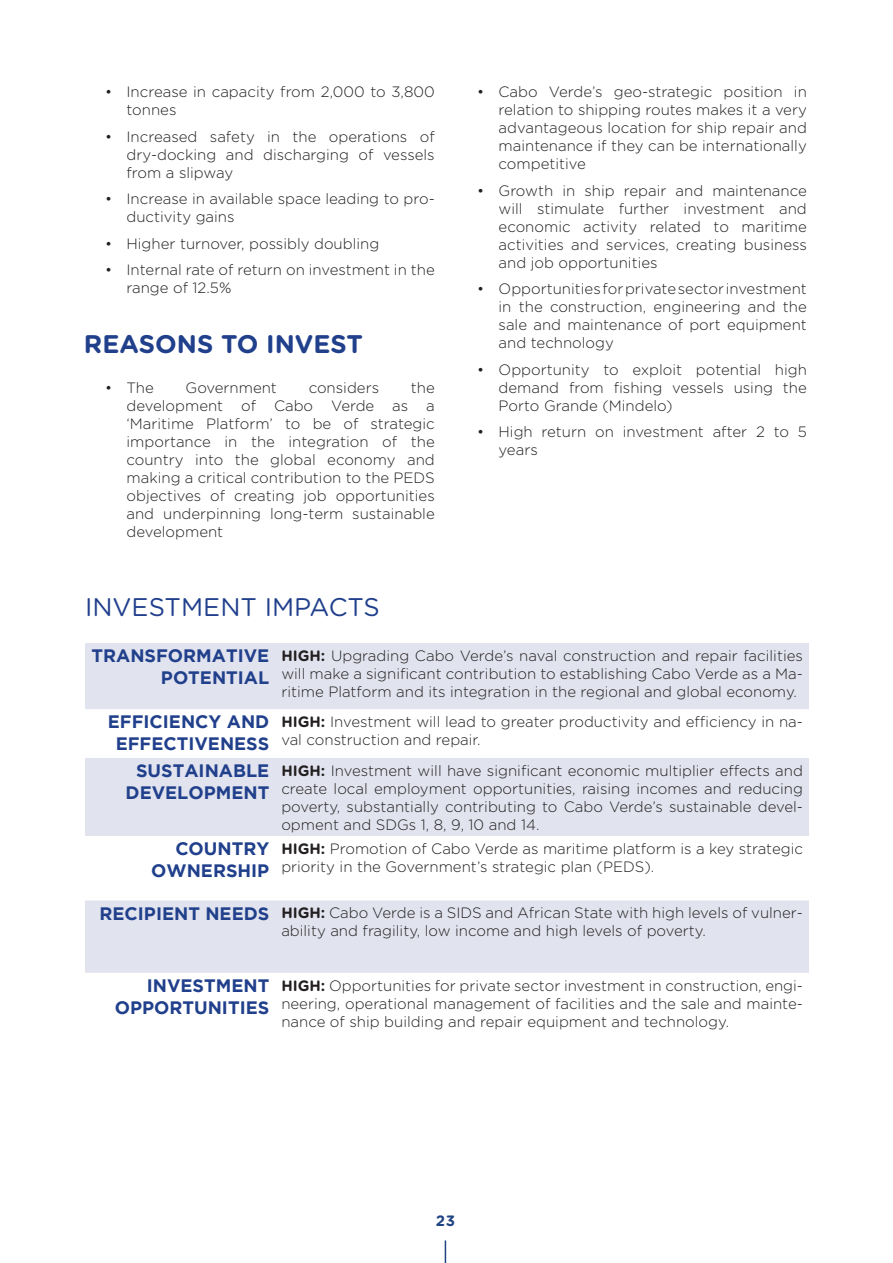
<style>
.page{position:relative;width:893px;height:1263px;background:#fff}
.page>*{position:absolute;margin:0;border:0;box-sizing:border-box;transform-origin:0 0}
.sub_titulo{font:25.5px "Gotham Rounded";color:#21408c}
.sub_titulo-2{font:700 25.5px "Gotham Rounded";color:#21408c}
.titulo_no_corpo_de_t{font:700 18px/21.6px "Gotham";color:#21408c;text-align:right}
.tabela_corpo_de_text{font:300 15px/18px "Gotham Rounded";color:#231f20;text-align:justify}
.t1{font:700 15px "Gotham Rounded";color:#1f4383}
.s1{font-weight:700}
</style>
<div class="page">
<svg style="left:445px;top:1240px;width:1px;height:23px"></svg>
<svg style="left:85px;top:643px;width:724px;height:330px;fill:#e1e3ee"></svg>
<p class="tabela_corpo_de_text" style="left:126px;top:82px;width:310px;text-indent:-21px">• Increase in capacity from 2,000 to 3,800 tonnes</p>
<p class="tabela_corpo_de_text" style="left:126px;top:127px;width:310px;text-indent:-21px">• Increased safety in the operations of dry-docking and discharging of vessels from a slipway</p>
<p class="tabela_corpo_de_text" style="left:126px;top:189px;width:310px;text-indent:-21px">• Increase in available space leading to pro&shy;ductivity gains</p>
<p class="tabela_corpo_de_text" style="left:105px;top:234px;width:276px">• Higher turnover, possibly doubling</p>
<p class="tabela_corpo_de_text" style="left:126px;top:260px;width:310px;text-indent:-21px">• Internal rate of return on investment in the range of 12.5%</p>
<p class="sub_titulo-2" style="left:84px;top:326px;width:280px">REASONS TO INVEST</p>
<p class="tabela_corpo_de_text" style="left:105px;top:378px;width:50px">• The</p>
<p class="tabela_corpo_de_text" style="left:186px;top:378px;width:93px">Government</p>
<p class="tabela_corpo_de_text" style="left:309px;top:378px;width:72px">considers</p>
<p class="tabela_corpo_de_text" style="left:126px;top:378px;width:310px;text-indent:284px">the development of Cabo Verde as a ‘Maritime Platform’ to be of strategic importance in the integration of the country into the global economy and making a critical contribution to the PEDS objectives of creating job opportunities and underpinning long-term sustainable development</p>
<p class="tabela_corpo_de_text" style="left:499px;top:82px;width:310px;text-indent:-21px">• Cabo Verde’s geo-strategic position in relation to shipping routes makes it a very advantageous location for ship repair and maintenance if they can be internationally competitive</p>
<p class="tabela_corpo_de_text" style="left:499px;top:181px;width:310px;text-indent:-21px">• Growth in ship repair and maintenance will stimulate further investment and economic activity related to maritime activities and services, creating business and job opportunities</p>
<p class="tabela_corpo_de_text" style="left:499px;top:279px;width:310px;text-indent:-21px">• Opportunities for private sector investment in the construction, engineering and the sale and maintenance of port equipment and technology</p>
<p class="tabela_corpo_de_text" style="left:499px;top:360px;width:310px;text-indent:-21px">• Opportunity to exploit potential high demand from fishing vessels using the Porto Grande (Mindelo)</p>
<p class="tabela_corpo_de_text" style="left:499px;top:422px;width:310px;text-indent:-21px">• High return on investment after 2 to 5 years</p>
<p class="sub_titulo" style="left:85px;top:589px;width:296px">INVESTMENT IMPACTS</p>
<p class="titulo_no_corpo_de_t" style="left:91px;top:644px;width:179px">TRANSFORMATIVE<br>POTENTIAL</p>
<p class="tabela_corpo_de_text" style="left:281px;top:646px;width:523px"><span class="s1">HIGH:</span> Upgrading Cabo Verde’s naval construction and repair facilities will make a significant contribution to establishing Cabo Verde as a Ma&shy;ritime Platform and its integration in the regional and global economy.</p>
<p class="titulo_no_corpo_de_t" style="left:108px;top:711px;width:163px;text-align:center">EFFICIENCY AND<br>EFFECTIVENESS</p>
<p class="tabela_corpo_de_text" style="left:281px;top:712px;width:523px"><span class="s1">HIGH:</span> Investment will lead to greater productivity and efficiency in na&shy;val construction and repair.</p>
<p class="titulo_no_corpo_de_t" style="left:126px;top:759px;width:145px;text-align:center">SUSTAINABLE<br>DEVELOPMENT</p>
<p class="tabela_corpo_de_text" style="left:281px;top:761px;width:523px"><span class="s1">HIGH:</span> Investment will have significant economic multiplier effects and create local employment opportunities, raising incomes and reducing poverty, substantially contributing to Cabo Verde’s sustainable devel&shy;opment and SDGs 1, 8, 9, 10 and 14.</p>
<p class="titulo_no_corpo_de_t" style="left:151px;top:837px;width:120px">COUNTRY<br>OWNERSHIP</p>
<p class="tabela_corpo_de_text" style="left:281px;top:839px;width:523px"><span class="s1">HIGH:</span> Promotion of Cabo Verde as maritime platform is a key strategic priority in the Government’s strategic plan (PEDS).</p>
<p class="titulo_no_corpo_de_t" style="left:100px;top:902px;width:171px">RECIPIENT NEEDS</p>
<p class="tabela_corpo_de_text" style="left:281px;top:903px;width:523px"><span class="s1">HIGH:</span> Cabo Verde is a SIDS and African State with high levels of vulner&shy;ability and fragility, low income and high levels of poverty.</p>
<p class="titulo_no_corpo_de_t" style="left:115px;top:974px;width:156px">INVESTMENT<br>OPPORTUNITIES</p>
<p class="tabela_corpo_de_text" style="left:281px;top:976px;width:523px"><span class="s1">HIGH:</span> Opportunities for private sector investment in construction, engi&shy;neering, operational management of facilities and the sale and mainte&shy;nance of ship building and repair equipment and technology.</p>
<p class="t1" style="left:436px;top:1210px;width:21px">23</p>
</div>
